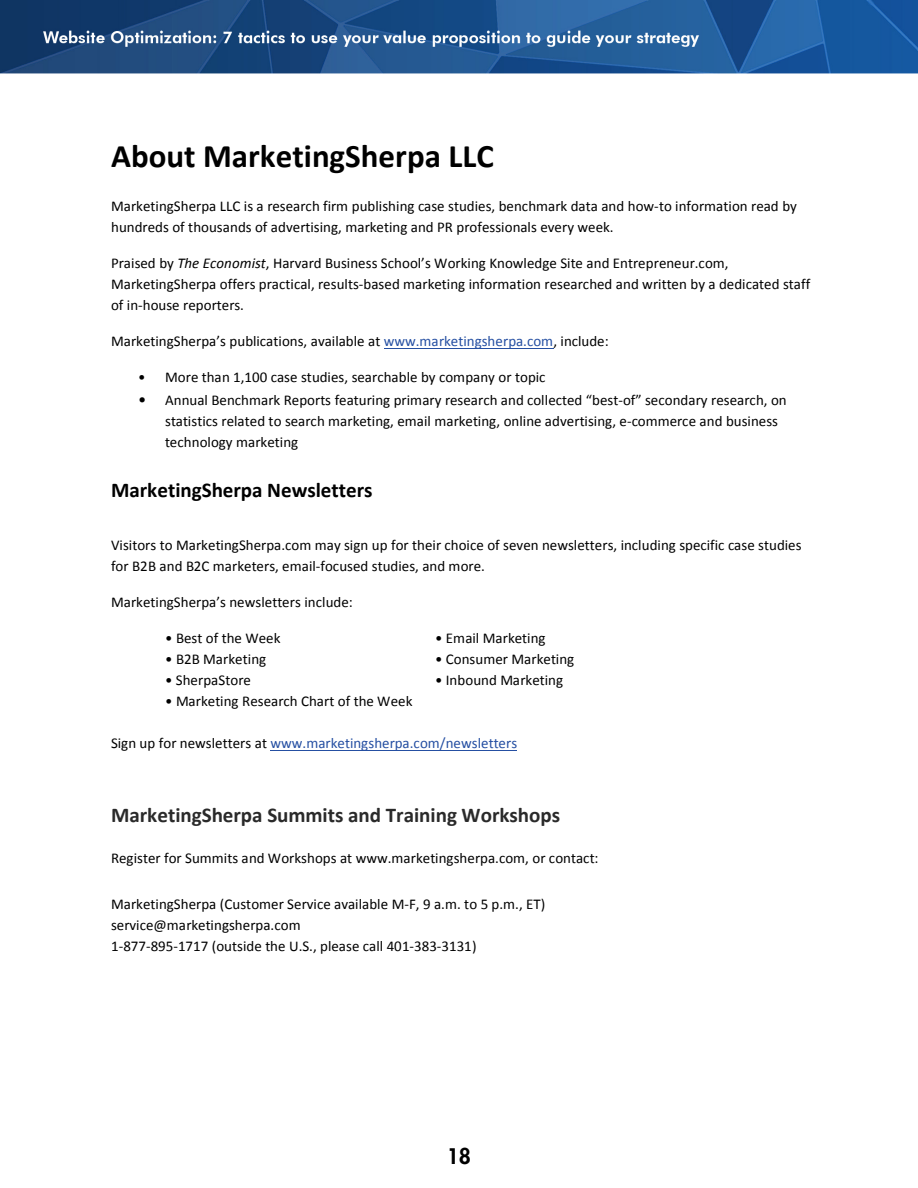
<style>
.page{position:relative;width:918px;height:1188px;background:#fff}
.page>*{position:absolute;margin:0;border:0;box-sizing:border-box;transform-origin:0 0}
.t1{font:700 33px "Calibri";color:#000}
.t2{font:700 21px "Calibri";color:#2a2a2a}
.t3{font:700 21px "Calibri";color:#000}
.t4{font:800 21px "Futura";color:#000}
.t5{font:15px/21px "Calibri";color:#000}
.t6{font:15px "Calibri";letter-spacing:.005em;color:#254fa2}
.s1{font-style:italic}
.s2{color:#254fa2}
.s3{font-size:16.5px}
.s4{color:#000}
</style>
<div class="page">
<img style="left:0;top:0;width:918px;height:349px">
<hr style="left:384px;top:348px;width:169px;height:1px;background:#254fa2">
<hr style="left:270px;top:750px;width:247px;height:1px;background:#254fa2">
<p class="t1" style="left:111px;top:135px;width:384px">About MarketingSherpa LLC</p>
<p class="t5" style="left:111px;top:195px;width:687px">MarketingSherpa LLC is a research firm publishing case studies, benchmark data and how-to information read by hundreds of thousands of advertising, marketing and PR professionals every week.</p>
<p class="t5" style="left:111px;top:253px;width:701px">Praised by <span class="s1">The Economist</span>, Harvard Business School’s Working Knowledge Site and Entrepreneur.com,<br>MarketingSherpa offers practical, results-based marketing information researched and written by a dedicated staff of in-house reporters.</p>
<p class="t5" style="left:111px;top:331px;width:499px">MarketingSherpa’s publications, available at <span class="s2">www.marketingsherpa.com</span>, include:</p>
<p class="t5" style="left:138px;top:367px;width:409px">• More than 1,100 case studies, searchable by company or topic</p>
<p class="t5" style="left:165px;top:389px;width:623px;text-indent:-27px"><span class="s3">•</span> Annual Benchmark Reports featuring primary research and collected “best-of” secondary research, on statistics related to search marketing, email marketing, online advertising, e-commerce and business technology marketing</p>
<p class="t3" style="left:111px;top:476px;width:263px">MarketingSherpa Newsletters</p>
<p class="t5" style="left:111px;top:534px;width:692px">Visitors to MarketingSherpa.com may sign up for their choice of seven newsletters, including specific case studies for B2B and B2C marketers, email-focused studies, and more.</p>
<p class="t5" style="left:111px;top:592px;width:243px">MarketingSherpa’s newsletters include:</p>
<p class="t5" style="left:165px;top:628px;width:117px">• Best of the Week</p>
<p class="t5" style="left:435px;top:628px;width:112px">• Email Marketing</p>
<p class="t5" style="left:165px;top:649px;width:102px">• B2B Marketing</p>
<p class="t5" style="left:435px;top:649px;width:141px">• Consumer Marketing</p>
<p class="t5" style="left:165px;top:670px;width:87px">• SherpaStore</p>
<p class="t5" style="left:435px;top:670px;width:129px">• Inbound Marketing</p>
<p class="t5" style="left:165px;top:691px;width:249px">• Marketing Research Chart of the Week</p>
<p class="t6" style="left:111px;top:734px;width:408px"><span class="s4">Sign up for newsletters at</span> www.marketingsherpa.com/newsletters</p>
<p class="t2" style="left:111px;top:801px;width:451px">MarketingSherpa Summits and Training Workshops</p>
<p class="t5" style="left:111px;top:848px;width:489px">Register for Summits and Workshops at www.marketingsherpa.com, or contact:</p>
<p class="t5" style="left:111px;top:893px;width:436px">MarketingSherpa (Customer Service available M-F, 9 a.m. to 5 p.m., ET) service@marketingsherpa.com<br>1-877-895-1717 (outside the U.S., please call 401-383-3131)</p>
<h2 class="t4" style="left:447px;top:1143px;width:26px">18</h2>
</div>
